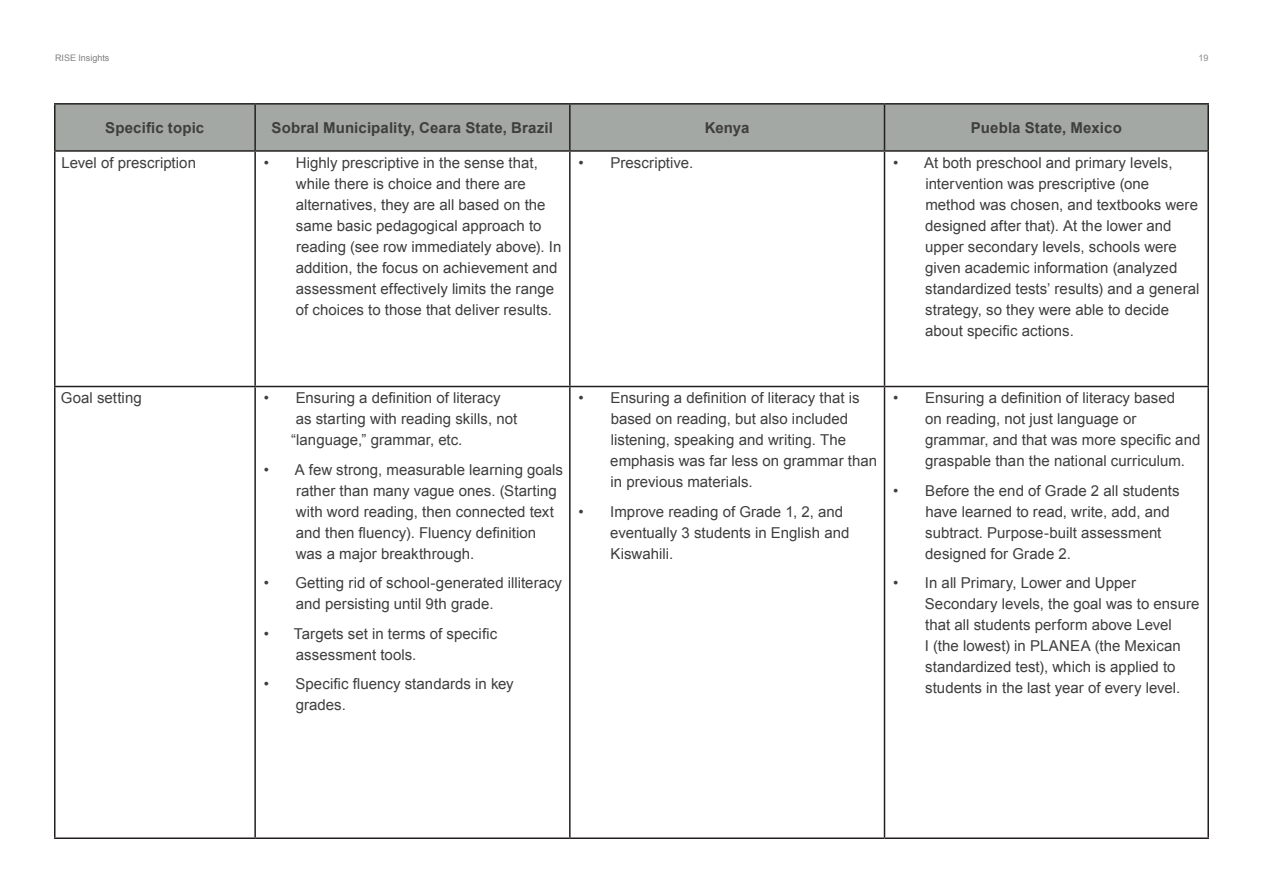
<style>
.page{position:relative;width:1263px;height:893px;background:#fff}
.page>*{position:absolute;margin:0;border:0;box-sizing:border-box;transform-origin:0 0}
.Body_Text{font:15px/21px "Arial";color:#3e3e3f}
.Body_Text-2{font:700 15px "Arial";letter-spacing:.01em;color:#3e3e3f}
.Body_Text-3{font:9px "Arial";color:#808083}
.Body_Text-4{font:9px "Arial";color:#8b8b8f}
</style>
<div class="page">
<div style="left:56px;top:105px;width:1151px;height:45px;background:#a3a8a4"></div>
<hr style="left:54px;top:103px;width:201px;height:2px;background:#231f20">
<hr style="left:54px;top:105px;width:2px;height:45px;background:#231f20">
<hr style="left:255px;top:103px;width:315px;height:2px;background:#231f20">
<hr style="left:254px;top:105px;width:2px;height:45px;background:#231f20">
<hr style="left:570px;top:103px;width:314px;height:2px;background:#231f20">
<hr style="left:569px;top:105px;width:2px;height:45px;background:#231f20">
<hr style="left:884px;top:103px;width:325px;height:2px;background:#231f20">
<hr style="left:884px;top:105px;width:1px;height:45px;background:#231f20">
<hr style="left:1207px;top:105px;width:2px;height:45px;background:#231f20">
<hr style="left:54px;top:150px;width:201px;height:2px;background:#231f20">
<hr style="left:54px;top:152px;width:2px;height:234px;background:#231f20">
<hr style="left:255px;top:150px;width:315px;height:2px;background:#231f20">
<hr style="left:254px;top:152px;width:2px;height:234px;background:#231f20">
<hr style="left:570px;top:150px;width:314px;height:2px;background:#231f20">
<hr style="left:569px;top:152px;width:2px;height:234px;background:#231f20">
<hr style="left:884px;top:150px;width:325px;height:2px;background:#231f20">
<hr style="left:884px;top:152px;width:1px;height:234px;background:#231f20">
<hr style="left:1207px;top:152px;width:2px;height:234px;background:#231f20">
<hr style="left:54px;top:386px;width:201px;height:1px;background:#231f20">
<hr style="left:54px;top:387px;width:2px;height:450px;background:#231f20">
<hr style="left:255px;top:386px;width:315px;height:1px;background:#231f20">
<hr style="left:254px;top:387px;width:2px;height:450px;background:#231f20">
<hr style="left:570px;top:386px;width:314px;height:1px;background:#231f20">
<hr style="left:569px;top:387px;width:2px;height:450px;background:#231f20">
<hr style="left:884px;top:386px;width:325px;height:1px;background:#231f20">
<hr style="left:884px;top:387px;width:1px;height:450px;background:#231f20">
<hr style="left:1207px;top:387px;width:2px;height:450px;background:#231f20">
<hr style="left:54px;top:837px;width:201px;height:2px;background:#231f20">
<hr style="left:255px;top:837px;width:315px;height:2px;background:#231f20">
<hr style="left:570px;top:837px;width:314px;height:2px;background:#231f20">
<hr style="left:884px;top:837px;width:325px;height:2px;background:#231f20">
<p class="Body_Text-3" style="left:55px;top:51px;width:56px">RISE Insights</p>
<p class="Body_Text-4" style="left:1198px;top:52px;width:11px">19</p>
<p class="Body_Text-2" style="left:105px;top:118px;width:100px">Specific topic</p>
<p class="Body_Text-2" style="left:272px;top:118px;width:283px">Sobral Municipality, Ceara State, Brazil</p>
<p class="Body_Text-2" style="left:705px;top:118px;width:46px">Kenya</p>
<p class="Body_Text-2" style="left:971px;top:118px;width:152px">Puebla State, Mexico</p>
<p class="Body_Text" style="left:61px;top:152px;width:136px">Level of prescription</p>
<p class="Body_Text" style="left:296px;top:152px;width:267px;text-indent:-32px">• Highly prescriptive in the sense that, while there is choice and there are alternatives, they are all based on the same basic pedagogical approach to reading (see row immediately above). In addition, the focus on achievement and assessment effectively limits the range of choices to those that deliver results.</p>
<p class="Body_Text" style="left:578px;top:152px;width:116px">• Prescriptive.</p>
<p class="Body_Text" style="left:925px;top:152px;width:276px;text-indent:-32px">• At both preschool and primary levels, intervention was prescriptive (one method was chosen, and textbooks were designed after that). At the lower and upper secondary levels, schools were given academic information (analyzed standardized tests’ results) and a general strategy, so they were able to decide about specific actions.</p>
<p class="Body_Text" style="left:61px;top:388px;width:82px">Goal setting</p>
<p class="Body_Text" style="left:264px;top:388px;width:238px">• Ensuring a definition of literacy</p>
<p class="Body_Text" style="left:296px;top:409px;width:223px">as starting with reading skills, not</p>
<p class="Body_Text" style="left:291px;top:430px;width:173px">“language,” grammar, etc.</p>
<p class="Body_Text" style="left:296px;top:459px;width:269px;text-indent:-32px">• A few strong, measurable learning goals rather than many vague ones. (Starting with word reading, then connected text and then fluency). Fluency definition was a major breakthrough.</p>
<p class="Body_Text" style="left:296px;top:573px;width:268px;text-indent:-32px">• Getting rid of school-generated illiteracy and persisting until 9th grade.</p>
<p class="Body_Text" style="left:296px;top:623px;width:203px;text-indent:-32px">• Targets set in terms of specific assessment tools.</p>
<p class="Body_Text" style="left:296px;top:674px;width:220px;text-indent:-32px">• Specific fluency standards in key grades.</p>
<p class="Body_Text" style="left:610px;top:388px;width:268px;text-indent:-32px">• Ensuring a definition of literacy that is based on reading, but also included listening, speaking and writing. The emphasis was far less on grammar than in previous materials.</p>
<p class="Body_Text" style="left:610px;top:501px;width:241px;text-indent:-32px">• Improve reading of Grade 1, 2, and eventually 3 students in English and<br>Kiswahili.</p>
<p class="Body_Text" style="left:925px;top:388px;width:277px;text-indent:-32px">• Ensuring a definition of literacy based<br>on reading, not just language or grammar, and that was more specific and graspable than the national curriculum.</p>
<p class="Body_Text" style="left:925px;top:480px;width:256px;text-indent:-32px">• Before the end of Grade 2 all students have learned to read, write, add, and subtract. Purpose-built assessment designed for Grade 2.</p>
<p class="Body_Text" style="left:925px;top:573px;width:276px;text-indent:-32px">• In all Primary, Lower and Upper Secondary levels, the goal was to ensure that all students perform above Level<br>I (the lowest) in PLANEA (the Mexican standardized test), which is applied to students in the last year of every level.</p>
</div>
